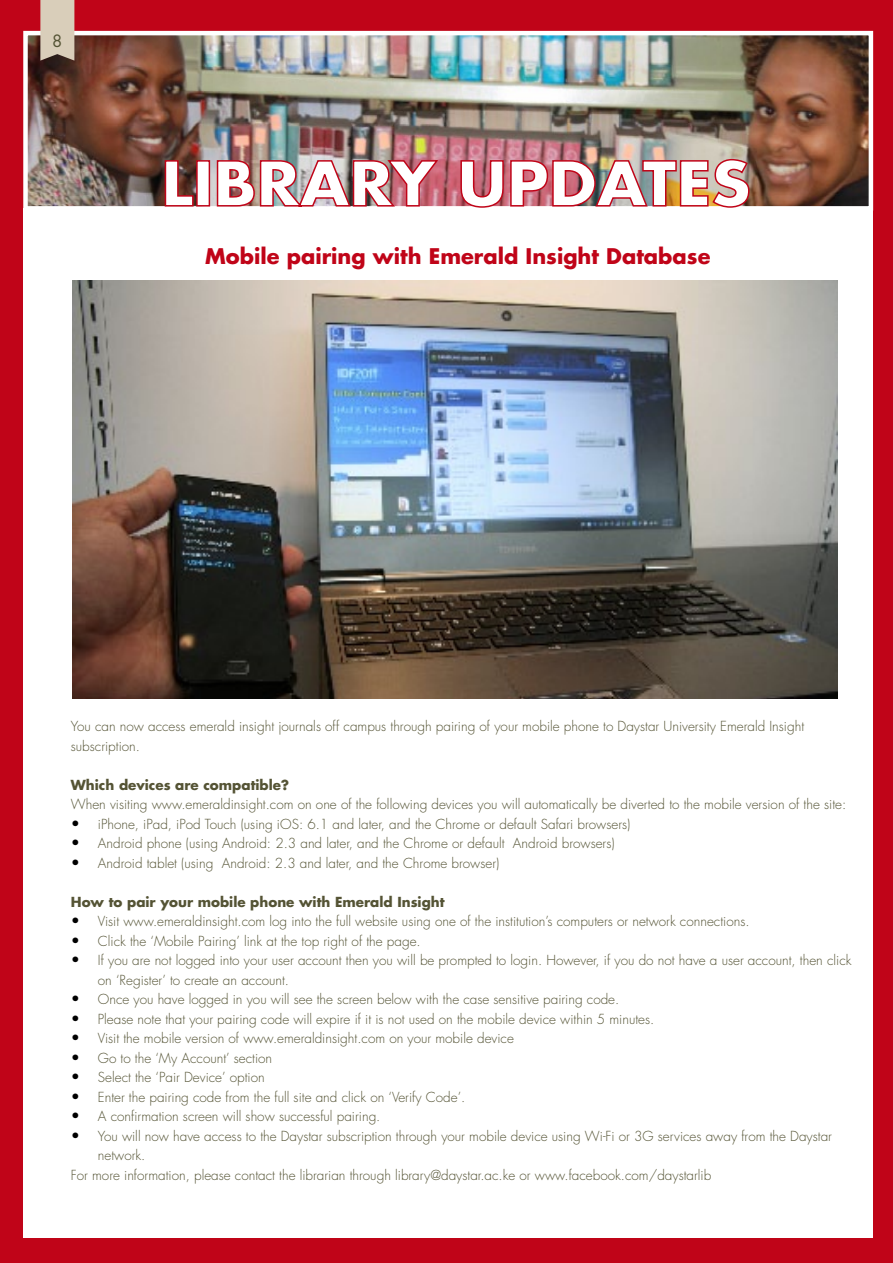
<style>
.page{position:relative;width:893px;height:1263px;background:#c00418}
.page>*{position:absolute;margin:0;border:0;box-sizing:border-box;transform-origin:0 0}
.t1{font:700 21px "Futura";color:#c00418}
.t2{font:16.5px "Futura";color:#545334}
.t3{font:300 13.5px/19.5px "Futura";color:#545334}
.t4{font:700 13.5px "Futura";color:#545334}
.s1{font-size:15px;color:#000}
</style>
<div class="page">
<div style="left:23px;top:208px;width:850px;height:1029px;background:#fff"></div>
<img style="left:28px;top:36px;width:840px;height:170px">
<div style="left:23px;top:31px;width:850px;height:180px;border:4px solid #fff"></div>
<img style="left:164px;top:158px;width:586px;height:50px">
<img style="left:72px;top:281px;width:766px;height:417px">
<svg style="left:40px;top:0;width:34px;height:61px"></svg>
<p class="t2" style="left:52px;top:30px;width:12px">8</p>
<h1 class="t1" style="left:205px;top:242px;width:507px">Mobile pairing with Emerald Insight Database</h1>
<p class="t3" style="left:71px;top:717px;width:735px">You can now access emerald insight journals off campus through pairing of your mobile phone to Daystar University Emerald Insight subscription.</p>
<p class="t4" style="left:71px;top:775px;width:220px">Which devices are compatible?</p>
<p class="t3" style="left:71px;top:795px;width:777px">When visiting www.emeraldinsight.com on one of the following devices you will automatically be diverted to the mobile version of the site:</p>
<p class="t3" style="left:71px;top:814px;width:561px"><span class="s1">•</span> iPhone, iPad, iPod Touch (using iOS: 6.1 and later, and the Chrome or default Safari browsers)</p>
<p class="t3" style="left:71px;top:834px;width:545px"><span class="s1">•</span> Android phone (using Android: 2.3 and later, and the Chrome or default Android browsers)</p>
<p class="t3" style="left:71px;top:853px;width:430px"><span class="s1">•</span> Android tablet (using Android: 2.3 and later, and the Chrome browser)</p>
<p class="t4" style="left:71px;top:892px;width:375px">How to pair your mobile phone with Emerald Insight</p>
<p class="t3" style="left:71px;top:912px;width:680px"><span class="s1">•</span> Visit www.emeraldinsight.com log into the full website using one of the institution’s computers or network connections.</p>
<p class="t3" style="left:71px;top:931px;width:351px"><span class="s1">•</span> Click the ‘Mobile Pairing’ link at the top right of the page.</p>
<p class="t3" style="left:98px;top:951px;width:755px;text-indent:-27px"><span class="s1">•</span> If you are not logged into your user account then you will be prompted to login. However, if you do not have a user account, then click on ‘Register’ to create an account.</p>
<p class="t3" style="left:71px;top:990px;width:550px"><span class="s1">•</span> Once you have logged in you will see the screen below with the case sensitive pairing code.</p>
<p class="t3" style="left:71px;top:1009px;width:585px"><span class="s1">•</span> Please note that your pairing code will expire if it is not used on the mobile device within 5 minutes.</p>
<p class="t3" style="left:71px;top:1029px;width:444px"><span class="s1">•</span> Visit the mobile version of www.emeraldinsight.com on your mobile device</p>
<p class="t3" style="left:71px;top:1048px;width:203px"><span class="s1">•</span> Go to the ‘My Account’ section</p>
<p class="t3" style="left:71px;top:1068px;width:195px"><span class="s1">•</span> Select the ‘Pair Device’ option</p>
<p class="t3" style="left:71px;top:1087px;width:396px"><span class="s1">•</span> Enter the pairing code from the full site and click on ‘Verify Code’.</p>
<p class="t3" style="left:71px;top:1107px;width:311px"><span class="s1">•</span> A confirmation screen will show successful pairing.</p>
<p class="t3" style="left:71px;top:1126px;width:763px"><span class="s1">•</span> You will now have access to the Daystar subscription through your mobile device using Wi-Fi or 3G services away from the Daystar</p>
<p class="t3" style="left:98px;top:1146px;width:49px">network.</p>
<p class="t3" style="left:71px;top:1165px;width:642px">For more information, please contact the librarian through library@daystar.ac.ke or www.facebook.com/daystarlib</p>
</div>
